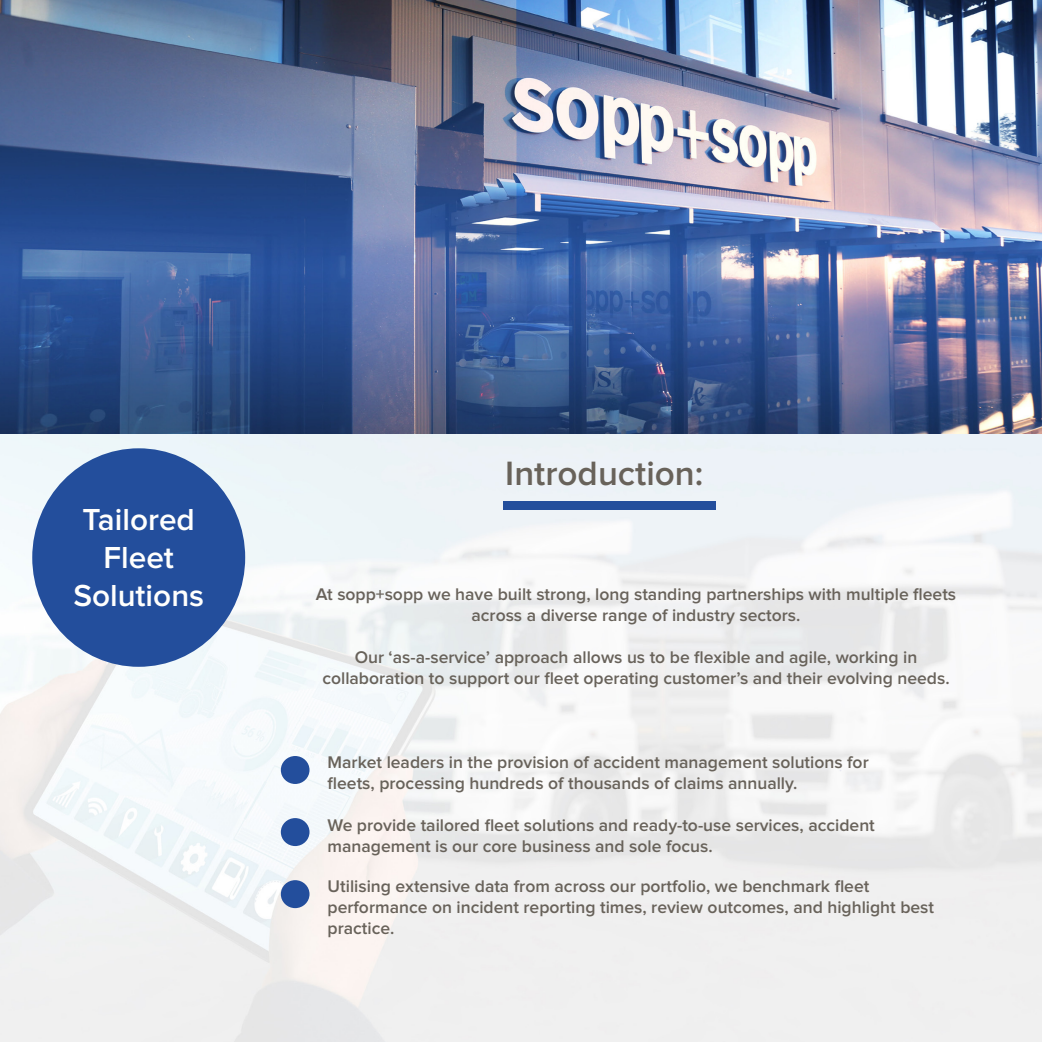
<style>
.page{position:relative;width:1042px;height:1042px;background:#fff}
.page>*{position:absolute;margin:0;border:0;box-sizing:border-box;transform-origin:0 0}
.t1{font:600 35px "Proxima Nova";color:#68625a}
.t2{font:600 31.5px/37.8px "Proxima Nova";color:#fffffd;text-align:center}
.t3{font:600 17.5px/21px "Proxima Nova";color:#68625a}
</style>
<div class="page">
<img style="left:0;top:0;width:1042px;height:1042px">
<div style="left:503px;top:501px;width:213px;height:9px;background:#234e9c"></div>
<div style="left:32px;top:448px;width:213px;height:219px;background:#234e9c;border-radius:50%"></div>
<div style="left:281px;top:756px;width:28px;height:28px;background:#234e9c;border-radius:50%"></div>
<div style="left:281px;top:818px;width:28px;height:28px;background:#234e9c;border-radius:50%"></div>
<div style="left:281px;top:880px;width:28px;height:28px;background:#234e9c;border-radius:50%"></div>
<h2 class="t2" style="left:73px;top:502px;width:132px">Tailored<br>Fleet<br>Solutions</h2>
<h1 class="t1" style="left:505px;top:457px;width:199px">Introduction:</h1>
<p class="t3" style="left:316px;top:584px;width:642px;text-align:center">At sopp+sopp we have built strong, long standing partnerships with multiple fleets across a diverse range of industry sectors.</p>
<p class="t3" style="left:322px;top:647px;width:629px;text-align:center">Our ‘as-a-service’ approach allows us to be flexible and agile, working in collaboration to support our fleet operating customer’s and their evolving needs.</p>
<p class="t3" style="left:328px;top:752px;width:543px">Market leaders in the provision of accident management solutions for fleets, processing hundreds of thousands of claims annually.</p>
<p class="t3" style="left:328px;top:815px;width:549px">We provide tailored fleet solutions and ready-to-use services, accident management is our core business and sole focus.</p>
<p class="t3" style="left:328px;top:876px;width:608px">Utilising extensive data from across our portfolio, we benchmark fleet performance on incident reporting times, review outcomes, and highlight best practice.</p>
</div>
